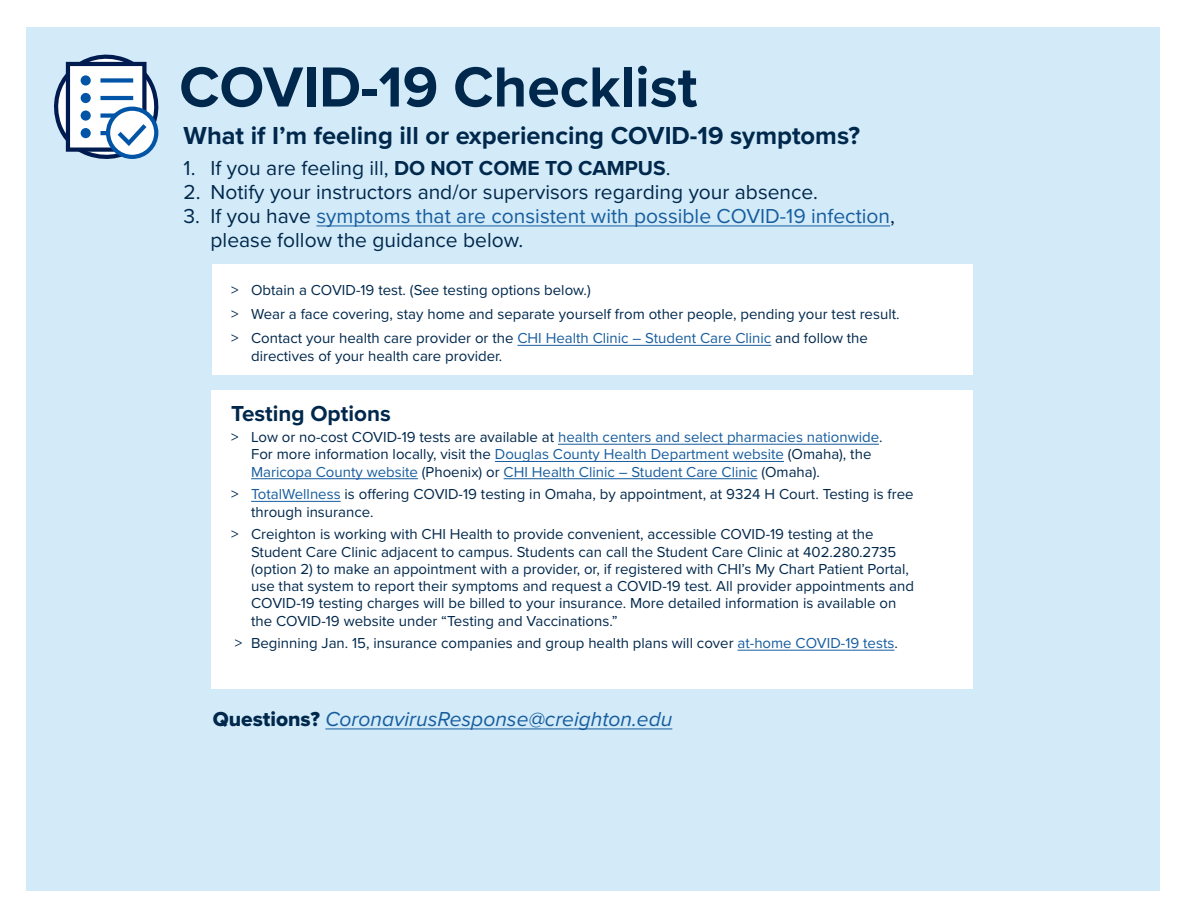
<style>
.page{position:relative;width:1188px;height:918px;background:#fff}
.page>*{position:absolute;margin:0;border:0;box-sizing:border-box;transform-origin:0 0}
.t1{font:700 58.5px "Proxima Nova";color:#00284c}
.t2{font:700 25.5px "Proxima Nova";color:#00284c}
.t3{font:700 22.5px "Proxima Nova";color:#00284c}
.t4{font:21px "Proxima Nova";color:#00284c}
.t5{font:21px/24px "Proxima Nova";color:#175d9e}
.t6{font:italic 21px "Proxima Nova";color:#175d9e}
.t7{font:15px/17.2px "Proxima Nova";color:#00284c}
.t8{font:15px/17.2px "Proxima Nova";color:#175d9e}
.s1{font-weight:700}
.s2{color:#00284c}
.s3{color:#175d9e}
.s4{font-family:"Proxima Nova Extrabld";font-style:normal;color:#00284c}
</style>
<div class="page">
<div style="left:26px;top:27px;width:1134px;height:864px;background:#d3ebf9"></div>
<div style="left:213px;top:265px;width:760px;height:110px;background:#fff"></div>
<hr style="left:316px;top:226px;width:574px;height:1px;background:#175d9e">
<svg style="left:54px;top:54px;width:105px;height:105px"></svg>
<hr style="left:517px;top:345px;width:254px;height:1px;background:#175d9e">
<hr style="left:325px;top:729px;width:347px;height:1px;background:#175d9e">
<div style="left:212px;top:390px;width:761px;height:298px;background:#fff"></div>
<hr style="left:558px;top:444px;width:321px;height:1px;background:#175d9e">
<hr style="left:495px;top:461px;width:289px;height:1px;background:#175d9e">
<hr style="left:251px;top:478px;width:167px;height:1px;background:#175d9e">
<hr style="left:504px;top:478px;width:254px;height:1px;background:#175d9e">
<hr style="left:251px;top:501px;width:90px;height:1px;background:#175d9e">
<hr style="left:738px;top:650px;width:156px;height:1px;background:#175d9e">
<p class="t1" style="left:179px;top:52px;width:520px">COVID-19 Checklist</p>
<p class="t2" style="left:184px;top:121px;width:678px">What if I’m feeling ill or experiencing COVID-19 symptoms?</p>
<p class="t4" style="left:184px;top:156px;width:489px">1. If you are feeling ill, <span class="s1">DO NOT COME TO CAMPUS</span>.</p>
<p class="t4" style="left:184px;top:180px;width:636px">2. Notify your instructors and/or supervisors regarding your absence.</p>
<p class="t5" style="left:211px;top:205px;width:686px;text-indent:-27px"><span class="s2">3. If you have</span> symptoms that are consistent with possible COVID-19 infection<span class="s2">, please follow the guidance below.</span></p>
<p class="t7" style="left:231px;top:282px;width:361px">&gt; Obtain a COVID-19 test. (See testing options below.)</p>
<p class="t7" style="left:231px;top:306px;width:670px">&gt; Wear a face covering, stay home and separate yourself from other people, pending your test result.</p>
<p class="t7" style="left:251px;top:330px;width:618px;text-indent:-20px">&gt; Contact your health care provider or the <span class="s3">CHI Health Clinic – Student Care Clinic</span> and follow the directives of your health care provider.</p>
<p class="t3" style="left:231px;top:400px;width:161px">Testing Options</p>
<p class="t8" style="left:251px;top:429px;width:633px;text-indent:-20px"><span class="s2">&gt; Low or no-cost COVID-19 tests are available at</span> health centers and select pharmacies nationwide<span class="s2">.<br>For more information locally, visit the</span> Douglas County Health Department website <span class="s2">(Omaha), the<br></span>Maricopa County website <span class="s2">(Phoenix) or</span> CHI Health Clinic – Student Care Clinic <span class="s2">(Omaha).</span></p>
<p class="t7" style="left:251px;top:486px;width:664px;text-indent:-20px">&gt; <span class="s3">TotalWellness</span> is offering COVID-19 testing in Omaha, by appointment, at 9324 H Court. Testing is free through insurance.</p>
<p class="t7" style="left:251px;top:526px;width:665px;text-indent:-20px">&gt; Creighton is working with CHI Health to provide convenient, accessible COVID-19 testing at the Student Care Clinic adjacent to campus. Students can call the Student Care Clinic at 402.280.2735 (option 2) to make an appointment with a provider, or, if registered with CHI’s My Chart Patient Portal, use that system to report their symptoms and request a COVID-19 test. All provider appointments and COVID-19 testing charges will be billed to your insurance. More detailed information is available on the COVID-19 website under “Testing and Vaccinations.”</p>
<p class="t7" style="left:235px;top:635px;width:664px">&gt; Beginning Jan. 15, insurance companies and group health plans will cover <span class="s3">at-home COVID-19 tests</span>.</p>
<p class="t6" style="left:213px;top:707px;width:461px"><span class="s4">Questions?</span> CoronavirusResponse@creighton.edu</p>
</div>
